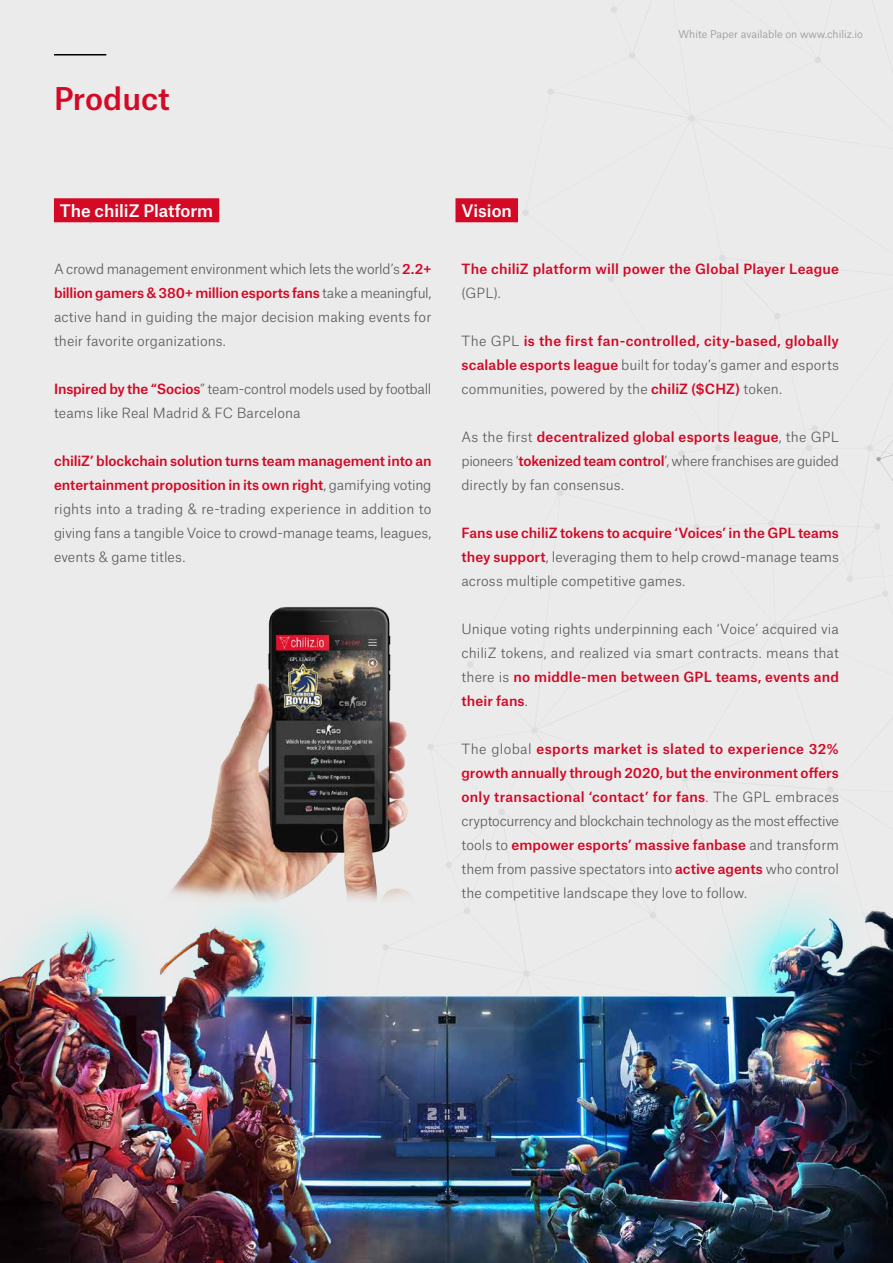
<style>
.page{position:relative;width:893px;height:1263px;background:#ebebeb}
.page>*{position:absolute;margin:0;border:0;box-sizing:border-box;transform-origin:0 0}
.t1{font:500 30px "Atlas Grotesk";color:#d30926}
.t2{font:500 16.5px "Atlas Grotesk";color:#fff}
.t3{font:300 13.5px/24px "Atlas Grotesk";color:#58595b;text-align:justify}
.t4{font:500 13.5px/24px "Atlas Grotesk";letter-spacing:.015em;color:#d30926;text-align:justify}
.t5{font:300 10.35px "Atlas Grotesk";color:#939598}
.s1{font-weight:500;color:#d30926}
.s2{font-weight:300;color:#58595b}
</style>
<div class="page">
<hr style="left:54px;top:54px;width:52px;height:2px;background:#000">
<img style="left:180px;top:607px;width:228px;height:272px">
<div style="left:455px;top:198px;width:63px;height:24px;background:#d30926"></div>
<div style="left:54px;top:198px;width:165px;height:24px;background:#d30926"></div>
<img style="left:0;top:879px;width:893px;height:384px">
<h1 class="t1" style="left:54px;top:74px;width:117px">Product</h1>
<p class="t2" style="left:60px;top:198px;width:155px">The chiliZ Platform</p>
<p class="t2" style="left:461px;top:198px;width:52px">Vision</p>
<p class="t5" style="left:678px;top:26px;width:186px">White Paper available on www.chiliz.io</p>
<p class="t3" style="left:54px;top:255px;width:379px">A crowd management environment which lets the world’s <span class="s1">2.2+ billion gamers &amp; 380+ million esports fans</span> take a meaningful, active hand in guiding the major decision making events for their favorite organizations.</p>
<p class="t3" style="left:54px;top:375px;width:379px"><span class="s1">Inspired by the “Socios</span>” team-control models used by football teams like Real Madrid &amp; FC Barcelona</p>
<p class="t3" style="left:54px;top:447px;width:379px"><span class="s1">chiliZ’ blockchain solution turns team management into an entertainment proposition in its own right</span>, gamifying voting rights into a trading &amp; re-trading experience in addition to giving fans a tangible Voice to crowd-manage teams, leagues, events &amp; game titles.</p>
<p class="t4" style="left:461px;top:255px;width:379px">The chiliZ platform will power the Global Player League</p>
<p class="t3" style="left:461px;top:279px;width:41px">(GPL).</p>
<p class="t4" style="left:461px;top:327px;width:379px"><span class="s2">The GPL</span> is the first fan-controlled, city-based, globally scalable esports league <span class="s2">built for today’s gamer and esports communities, powered by the</span> chiliZ ($CHZ) <span class="s2">token.</span></p>
<p class="t3" style="left:461px;top:424px;width:379px">As the first <span class="s1">decentralized global esports league</span>, the GPL pioneers ‘<span class="s1">tokenized team control</span>’, where franchises are guided directly by fan consensus.</p>
<p class="t3" style="left:461px;top:520px;width:379px"><span class="s1">Fans use chiliZ tokens to acquire ‘Voices’ in the GPL teams they support</span>, leveraging them to help crowd-manage teams across multiple competitive games.</p>
<p class="t3" style="left:461px;top:616px;width:379px">Unique voting rights underpinning each ‘Voice’ acquired via chiliZ tokens, and realized via smart contracts. means that there is <span class="s1">no middle-men between GPL teams, events and their fans</span>.</p>
<p class="t3" style="left:461px;top:736px;width:379px">The global <span class="s1">esports market is slated to experience 32% growth annually through 2020, but the environment offers only transactional ‘contact’ for fans</span>. The GPL embraces cryptocurrency and blockchain technology as the most effective tools to <span class="s1">empower esports’ massive fanbase</span> and transform them from passive spectators into <span class="s1">active agents</span> who control the competitive landscape they love to follow.</p>
</div>
